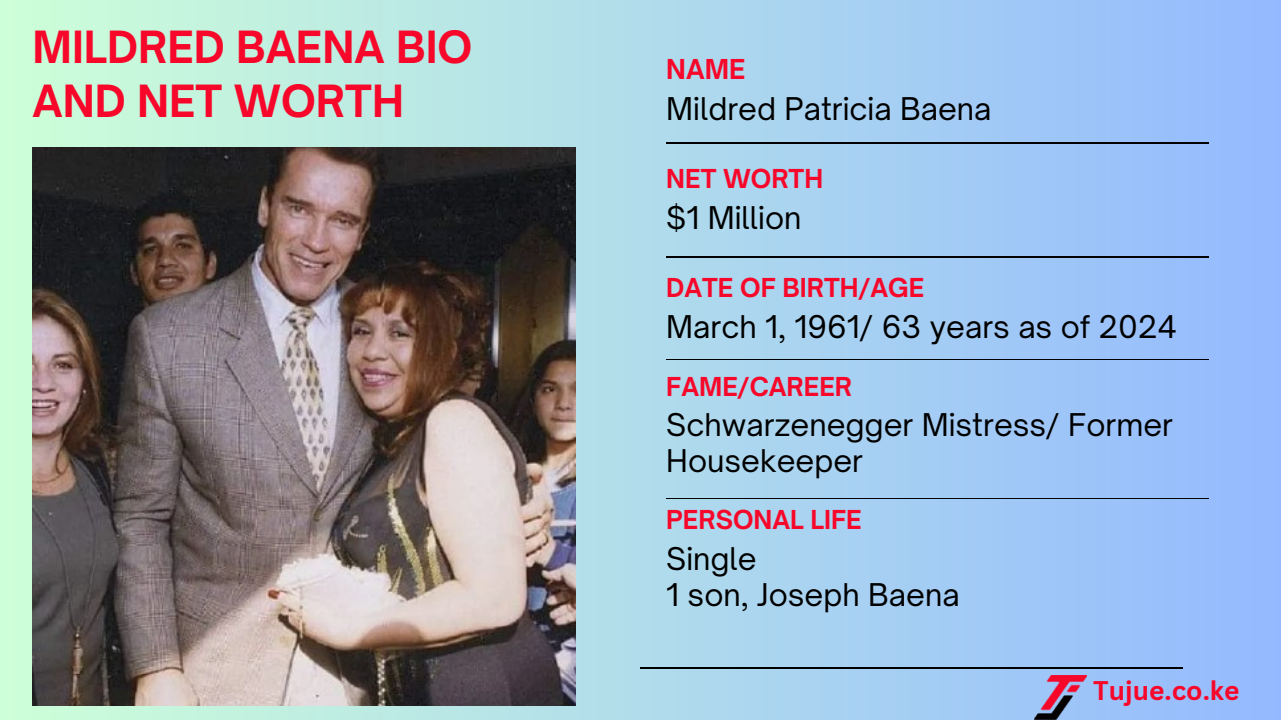
<style>
.page{position:relative;width:1281px;height:720px;background:#fff}
.page>*{position:absolute;margin:0;border:0;box-sizing:border-box;transform-origin:0 0}
.t1{font:700 42.5px/54.4px "Open Sauce One";color:#f70729}
.t2{font:30px/35.6px "Open Sauce One";color:#000}
.t3{font:700 26.25px "Canva Sans";color:#f70729}
.t4{font:700 26.25px "Open Sauce One";color:#f70729}
.t5{font:700 25px "Open Sauce One";color:#f70729}
</style>
<div class="page">
<div style="left:0;top:0;width:1281px;height:720px;background:linear-gradient(to right,#cdfed7,#95baff)"></div>
<img style="left:33px;top:147px;width:542px;height:558px">
<hr style="left:666px;top:142px;width:543px;height:2px;background:#000">
<hr style="left:666px;top:256px;width:543px;height:2px;background:#000">
<hr style="left:640px;top:667px;width:543px;height:2px;background:#000">
<hr style="left:666px;top:359px;width:543px;height:1px;background:#000">
<hr style="left:666px;top:498px;width:543px;height:1px;background:#000">
<img style="left:1034px;top:676px;width:52px;height:44px">
<h3 class="t1" style="left:33px;top:19px;width:441px">MILDRED BAENA BIO<br>AND NET WORTH</h3>
<h2 class="t4" style="left:666px;top:53px;width:81px">NAME</h2>
<h3 class="t2" style="left:666px;top:90px;width:327px">Mildred Patricia Baena</h3>
<h2 class="t5" style="left:666px;top:163px;width:158px">NET WORTH</h2>
<h3 class="t2" style="left:666px;top:199px;width:137px">$1 Million</h3>
<h2 class="t5" style="left:666px;top:272px;width:259px">DATE OF BIRTH/AGE</h2>
<h3 class="t2" style="left:666px;top:308px;width:512px">March 1, 1961/ 63 years as of 2024</h3>
<h2 class="t5" style="left:666px;top:371px;width:187px">FAME/CAREER</h2>
<h3 class="t2" style="left:666px;top:407px;width:508px">Schwarzenegger Mistress/ Former<br>Housekeeper</h3>
<h2 class="t5" style="left:666px;top:504px;width:197px">PERSONAL LIFE</h2>
<p class="t2" style="left:666px;top:541px;width:295px">Single<br>1 son, Joseph Baena</p>
<p class="t3" style="left:1093px;top:672px;width:148px">Tujue.co.ke</p>
</div>
